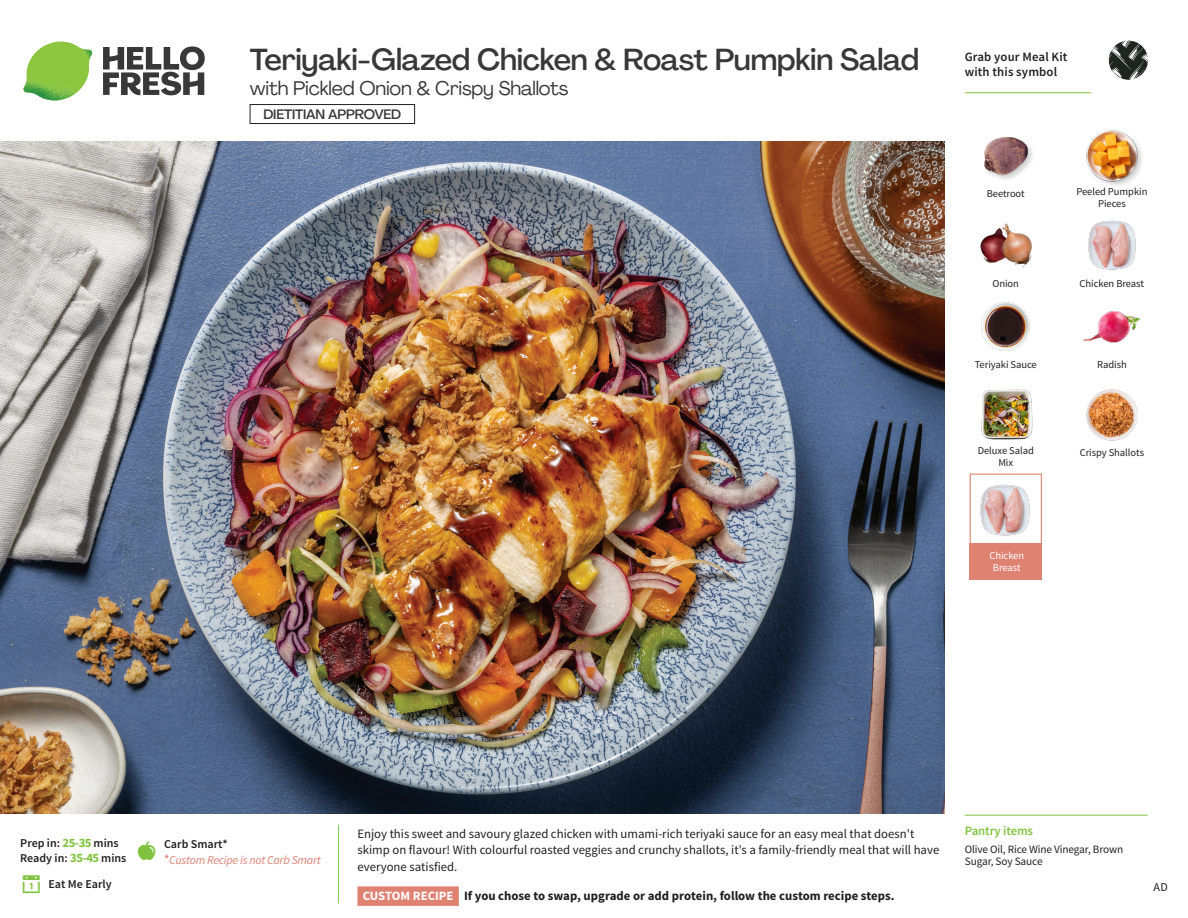
<style>
.page{position:relative;width:1188px;height:918px;background:#fff}
.page>*{position:absolute;margin:0;border:0;box-sizing:border-box;transform-origin:0 0}
._15_Titel_UK{font:500 30px "Agrandir";letter-spacing:-.01em;color:#383839}
._15_Titel_UK-2{font:19.5px "Agrandir";letter-spacing:-.01em;color:#383839}
.t1{font:500 13.5px "Agrandir";letter-spacing:-.01em;color:#383839}
.Step_6_Text_AU{font:12.75px/16.5px "Source Sans Pro";color:#231f20}
.Step_6_Text_AU-2{font:700 12.75px "Source Sans Pro";color:#231f20}
.t2{font:600 12.75px/15px "Source Sans Pro";letter-spacing:.01em;color:#231f20}
._04_Headers_Front{font:600 12.75px "Source Sans Pro";letter-spacing:-.01em;color:#81c340}
._04_Intro{font:600 12px "Source Sans Pro";color:#231f20}
._04_Intro-2{font:italic 12px "Source Sans Pro";letter-spacing:-.02em;color:#df8272}
.t3{font:12px "Source Sans Pro";color:#231f20}
._05_Pantry{font:11.25px/12px "Source Sans Pro";letter-spacing:-.01em;color:#231f20}
._18_FRONT_ingredient{font:10.5px/12px "Source Sans Pro";letter-spacing:-.005em;color:#231f20;text-align:center}
._18_FRONT_ingredient-2{font:10.5px/12px "Source Sans Pro";letter-spacing:-.005em;color:#fff;text-align:center}
.s1{font-weight:700;font-size:12.75px;color:#81c340}
.s2{font-weight:600;font-style:normal}
.s3{color:#fff}
</style>
<div class="page">
<svg style="left:103px;top:46px;width:102px;height:49px"></svg>
<img style="left:23px;top:42px;width:69px;height:59px">
<svg style="left:338px;top:824px;width:121px;height:82px"></svg>
<img style="left:0;top:142px;width:945px;height:672px">
<div style="left:970px;top:474px;width:72px;height:72px;border:1px solid #df8272"></div>
<div style="left:970px;top:543px;width:72px;height:37px;background:#df8272"></div>
<img style="left:980px;top:484px;width:50px;height:52px">
<div style="left:250px;top:104px;width:165px;height:20px;border:1px solid #231f20"></div>
<img style="left:981px;top:389px;width:51px;height:51px">
<img style="left:1086px;top:389px;width:51px;height:52px">
<img style="left:981px;top:302px;width:49px;height:49px">
<img style="left:1083px;top:311px;width:58px;height:32px">
<img style="left:980px;top:223px;width:52px;height:45px">
<img style="left:1088px;top:220px;width:48px;height:50px">
<img style="left:984px;top:137px;width:49px;height:43px">
<div style="left:1085px;top:129px;width:60px;height:59px;background:#231f20;opacity:.2"></div>
<img style="left:1086px;top:130px;width:51px;height:51px">
<hr style="left:965px;top:815px;width:183px;height:1px;background:#81c340">
<hr style="left:965px;top:92px;width:183px;height:1px;background:#81c340">
<svg style="left:1091px;top:40px;width:57px;height:53px"></svg>
<p class="_15_Titel_UK" style="left:250px;top:41px;width:671px">Teriyaki-Glazed Chicken &amp; Roast Pumpkin Salad</p>
<p class="_15_Titel_UK-2" style="left:250px;top:76px;width:320px">with Pickled Onion &amp; Crispy Shallots</p>
<p class="t1" style="left:263px;top:106px;width:139px">DIETITIAN APPROVED</p>
<p class="t2" style="left:965px;top:50px;width:104px">Grab your Meal Kit with this symbol</p>
<p class="_18_FRONT_ingredient" style="left:987px;top:188px;width:40px">Beetroot</p>
<p class="_18_FRONT_ingredient" style="left:993px;top:277px;width:28px">Onion</p>
<p class="_18_FRONT_ingredient" style="left:1076px;top:186px;width:73px">Peeled Pumpkin<br>Pieces</p>
<p class="_18_FRONT_ingredient" style="left:1080px;top:277px;width:66px">Chicken Breast</p>
<p class="_18_FRONT_ingredient" style="left:975px;top:358px;width:64px">Teriyaki Sauce</p>
<p class="_18_FRONT_ingredient" style="left:1097px;top:358px;width:31px">Radish</p>
<p class="_18_FRONT_ingredient" style="left:978px;top:445px;width:58px">Deluxe Salad<br>Mix</p>
<p class="_18_FRONT_ingredient-2" style="left:989px;top:550px;width:36px">Chicken<br>Breast</p>
<p class="_18_FRONT_ingredient" style="left:1080px;top:447px;width:66px">Crispy Shallots</p>
<p class="_04_Intro" style="left:20px;top:835px;width:100px">Prep in: <span class="s1">25-35</span> mins</p>
<p class="_04_Intro" style="left:20px;top:850px;width:108px">Ready in: <span class="s1">35-45</span> mins</p>
<p class="_04_Intro" style="left:48px;top:876px;width:65px">Eat Me Early</p>
<p class="_04_Intro" style="left:164px;top:836px;width:65px">Carb Smart*</p>
<p class="_04_Intro-2" style="left:164px;top:853px;width:158px"><span class="s2">*</span>Custom Recipe is not Carb Smart</p>
<p class="Step_6_Text_AU" style="left:357px;top:825px;width:583px">Enjoy this sweet and savoury glazed chicken with umami-rich teriyaki sauce for an easy meal that doesn't skimp on flavour! With colourful roasted veggies and crunchy shallots, it's a family-friendly meal that will have everyone satisfied.</p>
<p class="Step_6_Text_AU-2" style="left:363px;top:887px;width:533px"><span class="s3">CUSTOM RECIPE</span> If you chose to swap, upgrade or add protein, follow the custom recipe steps.</p>
<p class="_04_Headers_Front" style="left:965px;top:822px;width:70px">Pantry items</p>
<p class="_05_Pantry" style="left:965px;top:844px;width:160px">Olive Oil, Rice Wine Vinegar, Brown<br>Sugar, Soy Sauce</p>
<p class="t3" style="left:1154px;top:879px;width:16px">AD</p>
</div>
